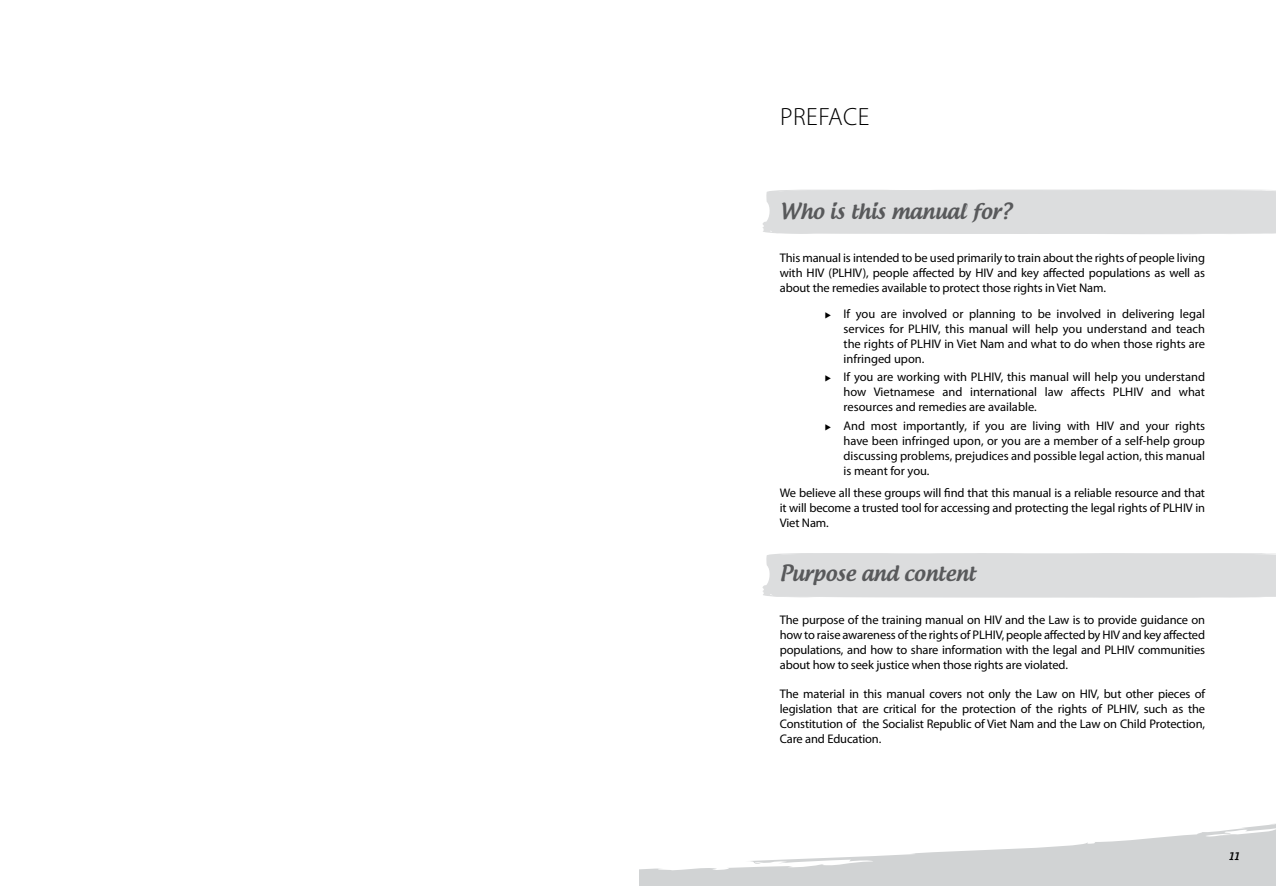
<style>
.page{position:relative;width:1276px;height:886px;background:#fff}
.page>*{position:absolute;margin:0;border:0;box-sizing:border-box;transform-origin:0 0}
.t1{font:300 25px "Myriad Pro";letter-spacing:.02em;color:#000}
.t2{font:21.25px "UTM Androgyne";color:#58595b}
.t3{font:12.5px/15px "Myriad Pro";letter-spacing:-.01em;color:#000;text-align:justify}
.t4{font:10px "UTM Androgyne";color:#000}
</style>
<div class="page">
<svg style="left:639px;top:823px;width:637px;height:63px;fill:#d1d3d4"></svg>
<div style="left:762px;top:190px;width:514px;height:44px;background:#dcddde"></div>
<div style="left:762px;top:553px;width:514px;height:45px;background:#dcddde"></div>
<h1 class="t1" style="left:780px;top:102px;width:91px">PREFACE</h1>
<h2 class="t2" style="left:780px;top:193px;width:234px">Who is this manual for?</h2>
<p class="t3" style="left:780px;top:250px;width:427px">This manual is intended to be used primarily to train about the rights of people living with HIV (PLHIV), people affected by HIV and key affected populations as well as about the remedies available to protect those rights in Viet Nam.</p>
<p class="t3" style="left:843px;top:306px;width:363px">If you are involved or planning to be involved in delivering legal services for PLHIV, this manual will help you understand and teach the rights of PLHIV in Viet Nam and what to do when those rights are infringed upon.</p>
<p class="t3" style="left:843px;top:369px;width:363px">If you are working with PLHIV, this manual will help you understand how Vietnamese and international law affects PLHIV and what resources and remedies are available.</p>
<p class="t3" style="left:843px;top:418px;width:363px">And most importantly, if you are living with HIV and your rights have been infringed upon, or you are a member of a self-help group discussing problems, prejudices and possible legal action, this manual is meant for you.</p>
<p class="t3" style="left:780px;top:485px;width:427px">We believe all these groups will find that this manual is a reliable resource and that it will become a trusted tool for accessing and protecting the legal rights of PLHIV in Viet Nam.</p>
<h2 class="t2" style="left:780px;top:555px;width:197px">Purpose and content</h2>
<p class="t3" style="left:780px;top:612px;width:427px">The purpose of the training manual on HIV and the Law is to provide guidance on how to raise awareness of the rights of PLHIV, people affected by HIV and key affected populations, and how to share information with the legal and PLHIV communities about how to seek justice when those rights are violated.</p>
<p class="t3" style="left:780px;top:686px;width:427px">The material in this manual covers not only the Law on HIV, but other pieces of legislation that are critical for the protection of the rights of PLHIV, such as the Constitution of the Socialist Republic of Viet Nam and the Law on Child Protection, Care and Education.</p>
<p class="t4" style="left:1229px;top:847px;width:12px">11</p>
</div>
